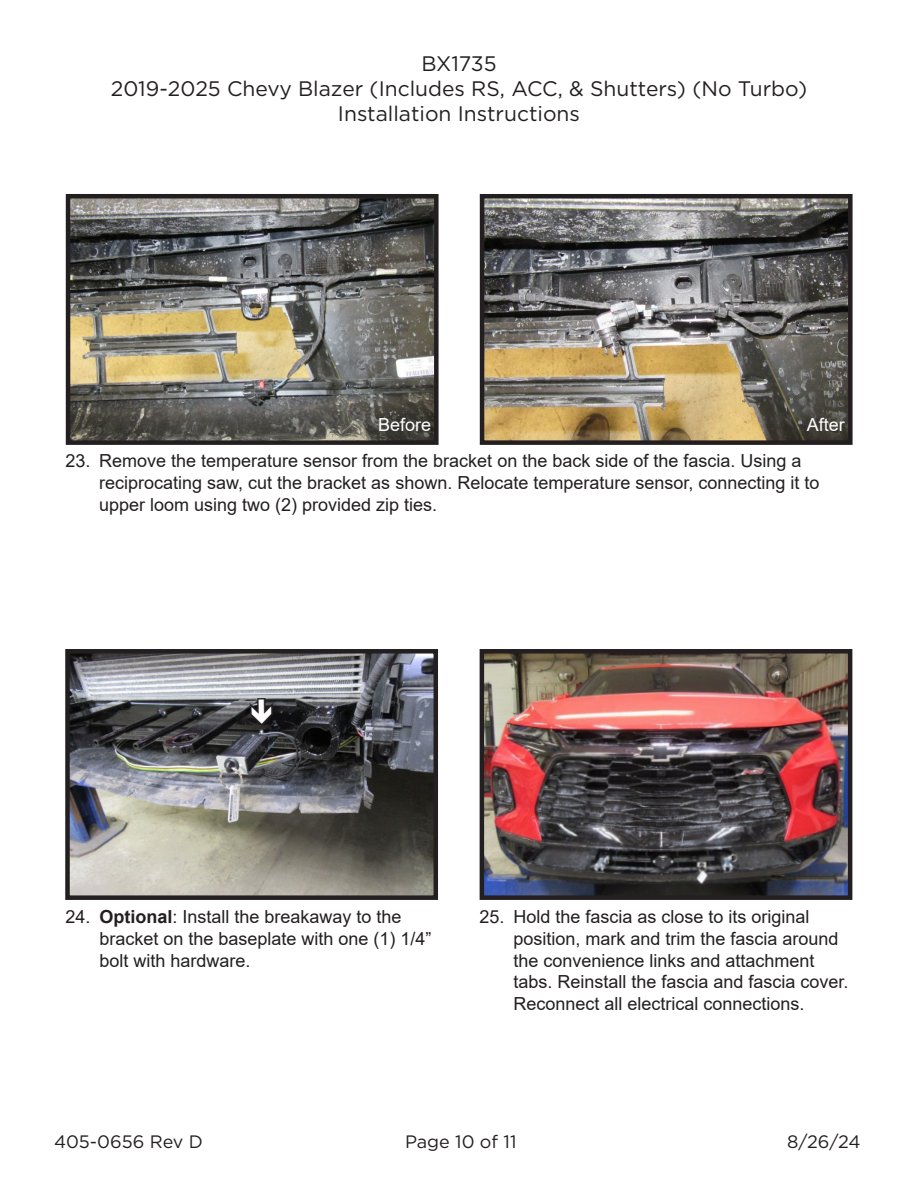
<style>
.page{position:relative;width:918px;height:1188px;background:#fff}
.page>*{position:absolute;margin:0;border:0;box-sizing:border-box;transform-origin:0 0}
.t1{font:21px/25.2px "Gotham";color:#231f20;text-align:center}
.t2{font:18px/21.6px "Arial";color:#231f20}
.t3{font:18px "Gotham";color:#231f20}
.t4{font:18px "Arial";color:#fff}
.s1{font-weight:700}
</style>
<div class="page">
<img style="left:71px;top:199px;width:363px;height:241px">
<div style="left:66px;top:194px;width:373px;height:251px;border:4px solid #231f20"></div>
<img style="left:485px;top:199px;width:363px;height:241px">
<div style="left:480px;top:194px;width:373px;height:251px;border:4px solid #231f20"></div>
<svg style="left:238px;top:286px;width:34px;height:11px"></svg>
<img style="left:70px;top:654px;width:363px;height:241px">
<div style="left:65px;top:649px;width:373px;height:251px;border:4px solid #231f20"></div>
<img style="left:485px;top:654px;width:362px;height:241px">
<div style="left:480px;top:649px;width:372px;height:251px;border:4px solid #231f20"></div>
<svg style="left:248px;top:697px;width:27px;height:27px"></svg>
<p class="t1" style="left:111px;top:50px;width:698px">BX1735<br>2019-2025 Chevy Blazer (Includes RS, ACC, &amp; Shutters) (No Turbo)<br>Installation Instructions</p>
<p class="t4" style="left:378px;top:412px;width:55px">Before</p>
<p class="t4" style="left:807px;top:412px;width:40px">After</p>
<p class="t2" style="left:99px;top:450px;width:722px;text-indent:-34px">23. Remove the temperature sensor from the bracket on the back side of the fascia. Using a reciprocating saw, cut the bracket as shown. Relocate temperature sensor, connecting it to upper loom using two (2) provided zip ties.</p>
<p class="t2" style="left:99px;top:906px;width:334px;text-indent:-34px">24. <span class="s1">Optional</span>: Install the breakaway to the bracket on the baseplate with one (1) 1/4” bolt with hardware.</p>
<p class="t2" style="left:513px;top:906px;width:337px;text-indent:-34px">25. Hold the fascia as close to its original position, mark and trim the fascia around the convenience links and attachment tabs. Reinstall the fascia and fascia cover.<br>Reconnect all electrical connections.</p>
<p class="t3" style="left:54px;top:1131px;width:150px">405-0656 Rev D</p>
<p class="t3" style="left:405px;top:1131px;width:113px">Page 10 of 11</p>
<p class="t3" style="left:787px;top:1131px;width:75px">8/26/24</p>
</div>
